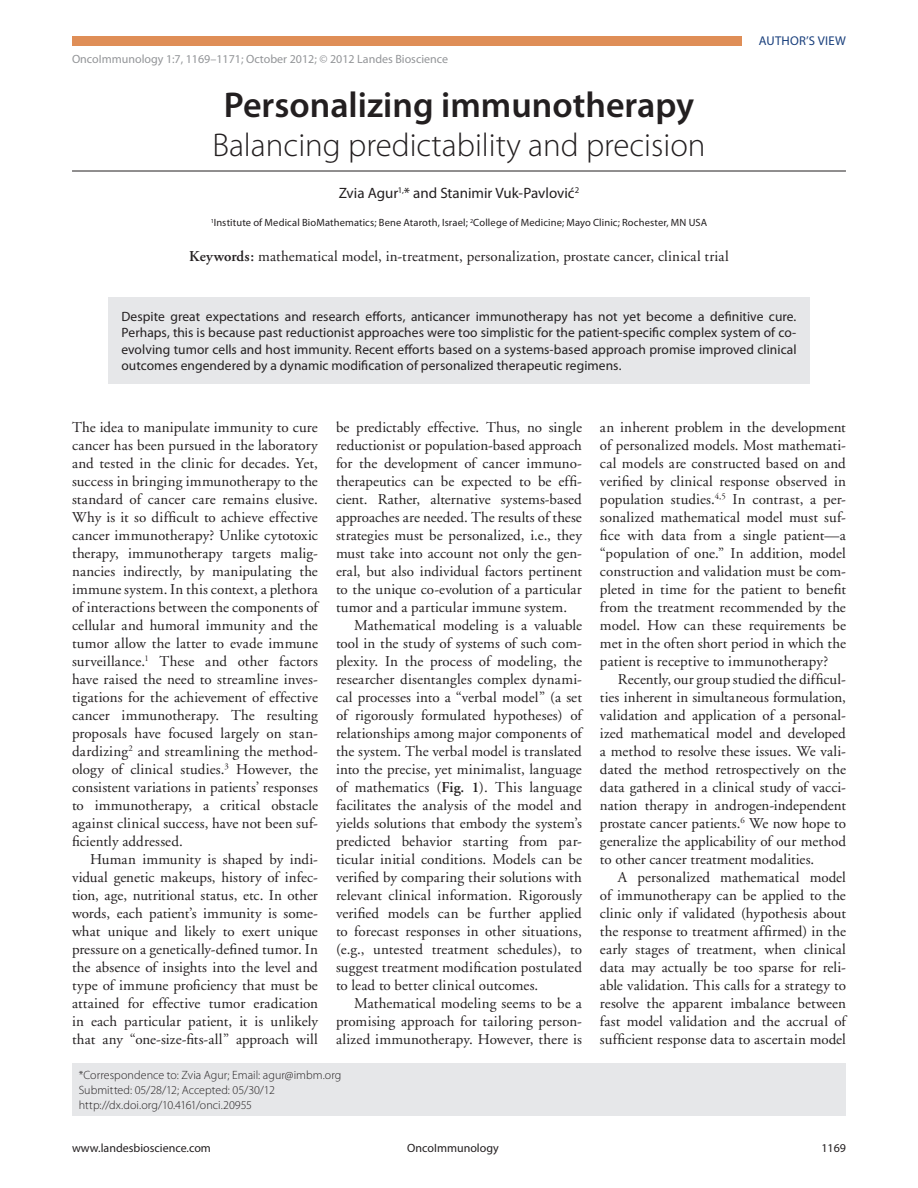
<style>
.page{position:relative;width:918px;height:1188px;background:#fff}
.page>*{position:absolute;margin:0;border:0;box-sizing:border-box;transform-origin:0 0}
.t1{font:600 36px "Myriad Pro";color:#231f20}
.t2{font:300 33px "Myriad Pro";color:#231f20}
.t3{font:15px/18px "Adobe Garamond";letter-spacing:.005em;color:#231f20;text-align:justify}
.t4{font:15px "Myriad Pro";letter-spacing:-.005em;color:#231f20}
.t5{font:13.5px/16.5px "Myriad Pro";letter-spacing:.005em;color:#231f20;text-align:justify}
.t6{font:12.75px "Myriad Pro";letter-spacing:.02em;color:#193f7c}
.t7{font:300 12px/15px "Myriad Pro";color:#231f20}
.t8{font:12px "Myriad Pro";color:#939598}
.t9{font:12px "Myriad Pro";color:#231f20}
.t10{font:10.5px "Myriad Pro";letter-spacing:.01em;color:#231f20}
.s1{font-weight:600}
</style>
<div class="page">
<div style="left:72px;top:36px;width:669px;height:10px;background:#df8e57"></div>
<hr style="left:72px;top:171px;width:774px;height:1px;background:#231f20">
<div style="left:72px;top:1063px;width:774px;height:53px;background:#e6e7e9"></div>
<div style="left:108px;top:297px;width:702px;height:87px;background:#e6e7e9"></div>
<p class="t8" style="left:72px;top:52px;width:378px">OncoImmunology 1:7, 1169–1171; October 2012; © 2012 Landes Bioscience</p>
<h1 class="t1" style="left:224px;top:82px;width:472px">Personalizing immunotherapy</h1>
<h2 class="t2" style="left:212px;top:125px;width:495px">Balancing predictability and precision</h2>
<p class="t4" style="left:339px;top:184px;width:242px">Zvia Agur<sup>1,</sup>* and Stanimir Vuk-Pavlović<sup>2</sup></p>
<p class="t10" style="left:211px;top:217px;width:498px"><sup>1</sup>Institute of Medical BioMathematics; Bene Ataroth, Israel; <sup>2</sup>College of Medicine; Mayo Clinic; Rochester, MN USA</p>
<p class="t3" style="left:189px;top:247px;width:541px"><span class="s1">Keywords:</span> mathematical model, in-treatment, personalization, prostate cancer, clinical trial</p>
<p class="t6" style="left:759px;top:32px;width:89px">Author’s View</p>
<p class="t5" style="left:122px;top:308px;width:677px">Despite great expectations and research efforts, anticancer immunotherapy has not yet become a definitive cure.<br>Perhaps, this is because past reductionist approaches were too simplistic for the patient-specific complex system of co&shy;evolving tumor cells and host immunity. Recent efforts based on a systems-based approach promise improved clinical outcomes engendered by a dynamic modification of personalized therapeutic regimens.</p>
<p class="t3" style="left:72px;top:419px;width:247px">The idea to manipulate immunity to cure cancer has been pursued in the laboratory and tested in the clinic for decades. Yet, success in bringing immunotherapy to the standard of cancer care remains elusive.<br>Why is it so difficult to achieve effective cancer immunotherapy? Unlike cytotoxic therapy, immunotherapy targets malig&shy;nancies indirectly, by manipulating the immune system. In this context, a plethora of interactions between the components of cellular and humoral immunity and the tumor allow the latter to evade immune surveillance.<sup>1</sup> These and other factors have raised the need to streamline inves&shy;tigations for the achievement of effective cancer immunotherapy. The resulting proposals have focused largely on stan&shy;dardizing<sup>2</sup> and streamlining the method&shy;ology of clinical studies.<sup>3</sup> However, the consistent variations in patients’ responses to immunotherapy, a critical obstacle against clinical success, have not been suf&shy;ficiently addressed.</p>
<p class="t3" style="left:72px;top:851px;width:247px;text-indent:18px">Human immunity is shaped by indi&shy;vidual genetic makeups, history of infec&shy;tion, age, nutritional status, etc. In other words, each patient’s immunity is some&shy;what unique and likely to exert unique pressure on a genetically-defined tumor. In the absence of insights into the level and type of immune proficiency that must be attained for effective tumor eradication in each particular patient, it is unlikely that any “one-size-fits-all” approach will</p>
<p class="t3" style="left:336px;top:419px;width:247px">be predictably effective. Thus, no single</p>
<p class="t3" style="left:336px;top:437px;width:247px">reductionist or population-based approach</p>
<p class="t3" style="left:336px;top:455px;width:247px">for the development of cancer immuno-</p>
<p class="t3" style="left:336px;top:473px;width:247px">therapeutics can be expected to be effi-</p>
<p class="t3" style="left:336px;top:491px;width:247px">cient. Rather, alternative systems-based</p>
<p class="t3" style="left:336px;top:509px;width:247px">approaches are needed. The results of these</p>
<p class="t3" style="left:336px;top:527px;width:247px">strategies must be personalized, i.e., they</p>
<p class="t3" style="left:336px;top:545px;width:247px">must take into account not only the gen-</p>
<p class="t3" style="left:336px;top:563px;width:247px">eral, but also individual factors pertinent</p>
<p class="t3" style="left:336px;top:581px;width:247px">to the unique co-evolution of a particular</p>
<p class="t3" style="left:336px;top:599px;width:233px">tumor and a particular immune system.</p>
<p class="t3" style="left:354px;top:617px;width:229px">Mathematical modeling is a valuable</p>
<p class="t3" style="left:336px;top:635px;width:247px">tool in the study of systems of such com-</p>
<p class="t3" style="left:336px;top:653px;width:247px">plexity. In the process of modeling, the</p>
<p class="t3" style="left:336px;top:671px;width:247px">researcher disentangles complex dynami-</p>
<p class="t3" style="left:336px;top:689px;width:247px">cal processes into a “verbal model” (a set</p>
<p class="t3" style="left:336px;top:707px;width:247px">of rigorously formulated hypotheses) of</p>
<p class="t3" style="left:336px;top:725px;width:247px">relationships among major components of</p>
<p class="t3" style="left:336px;top:743px;width:247px">the system. The verbal model is translated</p>
<p class="t3" style="left:336px;top:761px;width:247px">into the precise, yet minimalist, language</p>
<p class="t3" style="left:336px;top:779px;width:247px">of mathematics (<span class="s1">Fig. 1</span>). This language</p>
<p class="t3" style="left:336px;top:797px;width:247px">facilitates the analysis of the model and</p>
<p class="t3" style="left:336px;top:815px;width:247px">yields solutions that embody the system’s</p>
<p class="t3" style="left:336px;top:833px;width:247px">predicted behavior starting from par-</p>
<p class="t3" style="left:336px;top:851px;width:247px">ticular initial conditions. Models can be</p>
<p class="t3" style="left:336px;top:869px;width:247px">verified by comparing their solutions with</p>
<p class="t3" style="left:336px;top:887px;width:247px">relevant clinical information. Rigorously</p>
<p class="t3" style="left:336px;top:905px;width:247px">verified models can be further applied</p>
<p class="t3" style="left:336px;top:923px;width:247px">to forecast responses in other situations,</p>
<p class="t3" style="left:336px;top:941px;width:247px">(e.g., untested treatment schedules), to</p>
<p class="t3" style="left:336px;top:959px;width:247px">suggest treatment modification postulated</p>
<p class="t3" style="left:336px;top:977px;width:204px">to lead to better clinical outcomes.</p>
<p class="t3" style="left:354px;top:995px;width:229px">Mathematical modeling seems to be a</p>
<p class="t3" style="left:336px;top:1013px;width:247px">promising approach for tailoring person-</p>
<p class="t3" style="left:336px;top:1031px;width:247px">alized immunotherapy. However, there is</p>
<p class="t7" style="left:79px;top:1068px;width:264px">*Correspondence to: Zvia Agur; Email: agur@imbm.org<br>Submitted: 05/28/12; Accepted: 05/30/12 http://dx.doi.org/10.4161/onci.20955</p>
<p class="t3" style="left:600px;top:419px;width:248px">an inherent problem in the development of personalized models. Most mathemati&shy;cal models are constructed based on and verified by clinical response observed in population studies.<sup>4,5</sup> In contrast, a per&shy;sonalized mathematical model must suf&shy;fice with data from a single patient—a “population of one.” In addition, model construction and validation must be com&shy;pleted in time for the patient to benefit from the treatment recommended by the model. How can these requirements be met in the often short period in which the patient is receptive to immunotherapy?</p>
<p class="t3" style="left:600px;top:671px;width:248px;text-indent:18px">Recently, our group studied the difficul&shy;ties inherent in simultaneous formulation, validation and application of a personal&shy;ized mathematical model and developed a method to resolve these issues. We vali&shy;dated the method retrospectively on the data gathered in a clinical study of vacci&shy;nation therapy in androgen-independent prostate cancer patients.<sup>6</sup> We now hope to generalize the applicability of our method to other cancer treatment modalities.</p>
<p class="t3" style="left:600px;top:869px;width:248px;text-indent:18px">A personalized mathematical model of immunotherapy can be applied to the clinic only if validated (hypothesis about the response to treatment affirmed) in the early stages of treatment, when clinical data may actually be too sparse for reli&shy;able validation. This calls for a strategy to resolve the apparent imbalance between fast model validation and the accrual of sufficient response data to ascertain model</p>
<p class="t9" style="left:72px;top:1141px;width:140px">www.landesbioscience.com</p>
<p class="t9" style="left:407px;top:1141px;width:93px">OncoImmunology</p>
<p class="t9" style="left:821px;top:1141px;width:26px">1169</p>
</div>
